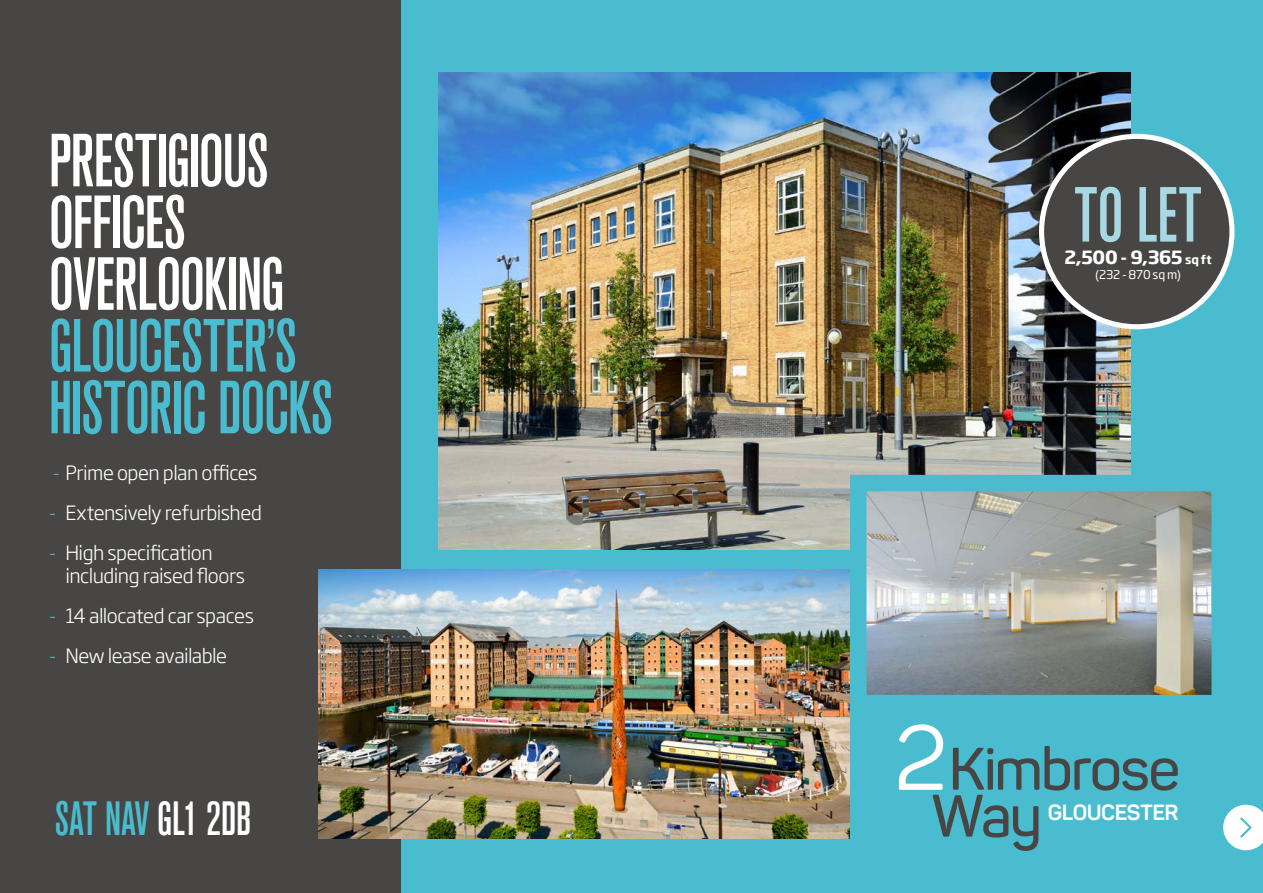
<style>
.page{position:relative;width:1263px;height:893px;background:#fff}
.page>*{position:absolute;margin:0;border:0;box-sizing:border-box;transform-origin:0 0}
.t1{font:500 condensed 77.25px "Akzidenz Grotesk BQ";color:#a6d9e3;scale:.9 1}
.t2{font:500 condensed 74.4px/61.8px "Akzidenz Grotesk BQ";letter-spacing:-.01em;color:#fff;scale:.9 1}
.t3{font:500 condensed 74.4px/61.8px "Akzidenz Grotesk BQ";letter-spacing:-.02em;color:#49bdcf;scale:.9 1}
.t4{font:600 59.1px/47px "Panton";letter-spacing:-.03em;color:#474645}
.t5{font:500 condensed 47.7px "Akzidenz Grotesk BQ";letter-spacing:-.005em;color:#49bdcf;scale:.9 1}
.t6{font:700 21.75px "Panton";letter-spacing:-.02em;color:#fff}
.t7{font:300 19.5px/23.4px "Soho Gothic Pro";letter-spacing:-.025em;color:#fff}
.t8{font:700 18px "Soho Gothic Pro";letter-spacing:-.02em;color:#fff}
.t9{font:12px "Soho Gothic Pro";letter-spacing:-.015em;color:#fff}
.s1{color:#49bdcf}
.s2{color:#fff}
.s3{font-size:11.7px}
.s4{font-weight:400;font-size:90.45px;color:#fff}
</style>
<div class="page">
<div style="left:0;top:0;width:402px;height:893px;background:#474645"></div>
<div style="left:402px;top:0;width:861px;height:893px;background:#49bdcf"></div>
<img style="left:439px;top:72px;width:692px;height:478px">
<img style="left:319px;top:569px;width:530px;height:270px">
<img style="left:867px;top:492px;width:344px;height:202px">
<div style="left:1041px;top:136px;width:191px;height:191px;background:#474645;border-radius:50%"></div>
<div style="left:1039px;top:134px;width:195px;height:195px;border:5px solid #fff;border-radius:50%"></div>
<svg style="left:1223px;top:805px;width:40px;height:45px"></svg>
<h2 class="t2" style="left:49px;top:129px;width:263px">PRESTIGIOUS<br>OFFICES<br>OVERLOOKING</h2>
<h2 class="t3" style="left:49px;top:315px;width:317px">GLOUCESTER’S<br>HISTORIC DOCKS</h2>
<p class="t7" style="left:52px;top:460px;width:207px"><span class="s1">-</span> Prime open plan offices</p>
<p class="t7" style="left:49px;top:500px;width:214px"><span class="s1">-</span> Extensively refurbished</p>
<p class="t7" style="left:65px;top:540px;width:181px;text-indent:-17px"><span class="s1">-</span> High specification including raised floors</p>
<p class="t7" style="left:49px;top:603px;width:206px"><span class="s1">-</span> 14 allocated car spaces</p>
<p class="t7" style="left:49px;top:643px;width:180px"><span class="s1">-</span> New lease available</p>
<h3 class="t5" style="left:55px;top:791px;width:220px">SAT NAV <span class="s2">GL1 2DB</span></h3>
<h1 class="t1" style="left:1074px;top:171px;width:143px">TO LET</h1>
<p class="t8" style="left:1064px;top:243px;width:149px">2,500 - 9,365 <span class="s3">sq ft</span></p>
<p class="t9" style="left:1095px;top:265px;width:87px">(232 - 870 sq m)</p>
<h3 class="t4" style="left:931px;top:745px;width:250px;text-indent:-37px"><span class="s4">2</span>Kimbrose<br>Way</h3>
<p class="t6" style="left:1048px;top:799px;width:132px">GLOUCESTER</p>
</div>
